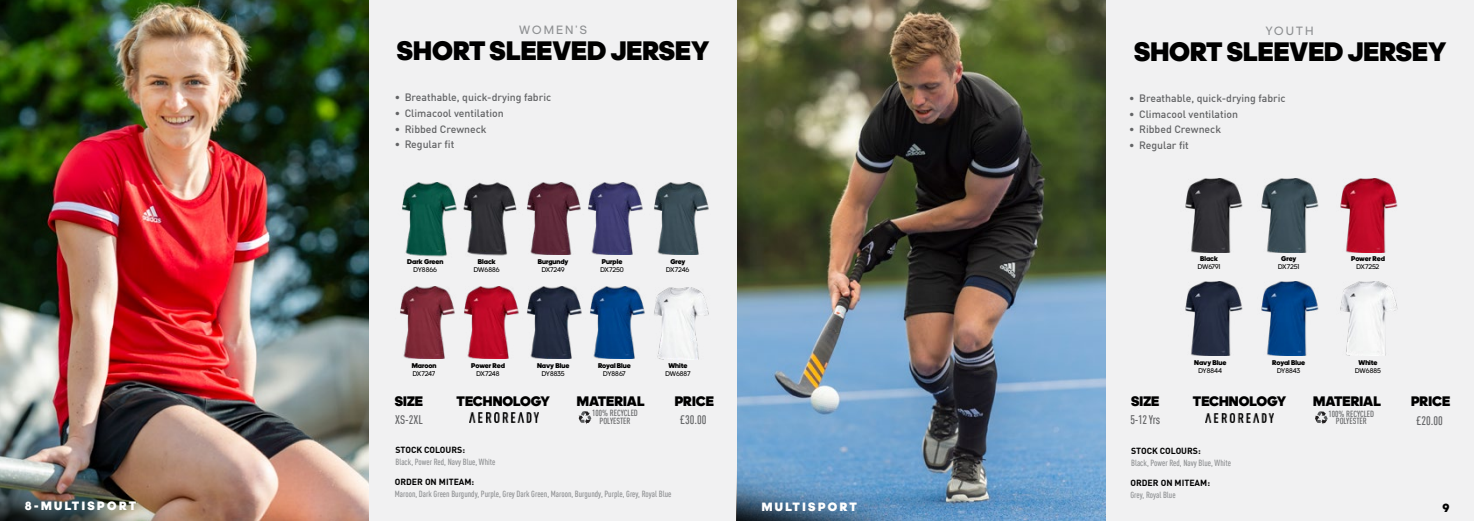
<style>
.page{position:relative;width:1474px;height:521px;background:#fff}
.page>*{position:absolute;margin:0;border:0;box-sizing:border-box;transform-origin:0 0}
.t1{font:900 27.12px "adineue PROTT";color:#000}
.t2{font:900 14px "adineue PROTT";color:#000}
.t3{font:500 condensed 12.25px "Adihaus DIN";color:#636466}
.t4{font:900 12.25px "adineue PROTT";letter-spacing:.2em;color:#fff}
.t5{font:12.25px "adineue PRO";letter-spacing:.2em;color:#8e9092}
.t6{font:900 12.25px "adineue PROTT";color:#000}
.t7{font:500 10.5px "Adihaus DIN";color:#636466}
.t8{font:500 condensed 8.75px "Adihaus DIN";color:#8e9092}
.t9{font:700 8.75px "Adihaus DIN";color:#000}
.t10{font:500 condensed 8.75px/7.9px "Adihaus DIN";color:#636466;text-align:center}
.t11{font:900 7px "adineue PROTT";color:#000}
.t12{font:7px "adineue PRO";letter-spacing:-.02em;color:#000}
</style>
<div class="page">
<div style="left:1101px;top:0;width:372px;height:521px;background:#f1f1f2"></div>
<div style="left:364px;top:0;width:373px;height:521px;background:#f1f1f2"></div>
<img style="left:737px;top:0;width:368px;height:521px">
<img style="left:0;top:0;width:368px;height:521px">
<img style="left:736px;top:409px;width:170px;height:112px">
<img style="left:0;top:409px;width:164px;height:112px">
<svg style="left:1315px;top:411px;width:12px;height:13px"></svg>
<img style="left:1205px;top:413px;width:68px;height:10px">
<img style="left:1340px;top:179px;width:58px;height:73px">
<img style="left:1185px;top:179px;width:58px;height:73px">
<img style="left:1261px;top:179px;width:58px;height:73px">
<img style="left:1340px;top:282px;width:58px;height:73px">
<img style="left:1185px;top:282px;width:58px;height:73px">
<img style="left:1261px;top:282px;width:58px;height:73px">
<svg style="left:578px;top:411px;width:13px;height:13px"></svg>
<img style="left:470px;top:412px;width:68px;height:10px">
<img style="left:654px;top:183px;width:55px;height:72px">
<img style="left:402px;top:183px;width:49px;height:74px">
<img style="left:451px;top:182px;width:66px;height:74px">
<img style="left:527px;top:183px;width:116px;height:72px">
<img style="left:400px;top:286px;width:55px;height:72px">
<img style="left:464px;top:286px;width:181px;height:72px">
<img style="left:654px;top:287px;width:55px;height:73px">
<h3 class="t5" style="left:519px;top:23px;width:69px">WOMEN’S</h3>
<h3 class="t5" style="left:1265px;top:23px;width:49px">YOUTH</h3>
<h1 class="t1" style="left:397px;top:34px;width:314px">SHORT SLEEVED JERSEY</h1>
<h1 class="t1" style="left:1133px;top:35px;width:314px">SHORT SLEEVED JERSEY</h1>
<p class="t7" style="left:395px;top:89px;width:158px">• Breathable, quick-drying fabric</p>
<p class="t7" style="left:395px;top:104px;width:110px">• Climacool ventilation</p>
<p class="t7" style="left:395px;top:120px;width:93px">• Ribbed Crewneck</p>
<p class="t7" style="left:395px;top:136px;width:61px">• Regular fit</p>
<p class="t7" style="left:1129px;top:89px;width:158px">• Breathable, quick-drying fabric</p>
<p class="t7" style="left:1129px;top:105px;width:110px">• Climacool ventilation</p>
<p class="t7" style="left:1129px;top:121px;width:93px">• Ribbed Crewneck</p>
<p class="t7" style="left:1129px;top:137px;width:61px">• Regular fit</p>
<p class="t11" style="left:407px;top:258px;width:38px">Dark Green</p>
<p class="t12" style="left:413px;top:266px;width:25px">DY8866</p>
<p class="t11" style="left:478px;top:258px;width:19px">Black</p>
<p class="t12" style="left:474px;top:266px;width:27px">DW6886</p>
<p class="t11" style="left:538px;top:258px;width:32px">Burgundy</p>
<p class="t12" style="left:541px;top:266px;width:24px">DX7249</p>
<p class="t11" style="left:602px;top:258px;width:22px">Purple</p>
<p class="t12" style="left:600px;top:266px;width:25px">DX7250</p>
<p class="t11" style="left:670px;top:258px;width:17px">Grey</p>
<p class="t12" style="left:666px;top:266px;width:25px">DX7246</p>
<p class="t11" style="left:1200px;top:254px;width:19px">Black</p>
<p class="t12" style="left:1197px;top:262px;width:24px">DW6791</p>
<p class="t11" style="left:1281px;top:254px;width:17px">Grey</p>
<p class="t12" style="left:1278px;top:262px;width:22px">DX7251</p>
<p class="t11" style="left:1350px;top:254px;width:35px">Power Red</p>
<p class="t12" style="left:1356px;top:262px;width:24px">DX7252</p>
<p class="t11" style="left:412px;top:361px;width:26px">Maroon</p>
<p class="t12" style="left:413px;top:369px;width:24px">DX7247</p>
<p class="t11" style="left:471px;top:361px;width:35px">Power Red</p>
<p class="t12" style="left:476px;top:369px;width:25px">DX7248</p>
<p class="t11" style="left:537px;top:361px;width:34px">Navy Blue</p>
<p class="t12" style="left:541px;top:369px;width:25px">DY8835</p>
<p class="t11" style="left:598px;top:361px;width:34px">Royal Blue</p>
<p class="t12" style="left:603px;top:369px;width:24px">DY8867</p>
<p class="t11" style="left:668px;top:361px;width:20px">White</p>
<p class="t12" style="left:665px;top:369px;width:27px">DW6887</p>
<p class="t11" style="left:1194px;top:358px;width:34px">Navy Blue</p>
<p class="t12" style="left:1198px;top:366px;width:25px">DY8844</p>
<p class="t11" style="left:1272px;top:358px;width:34px">Royal Blue</p>
<p class="t12" style="left:1276px;top:366px;width:25px">DY8843</p>
<p class="t11" style="left:1358px;top:358px;width:20px">White</p>
<p class="t12" style="left:1355px;top:366px;width:27px">DW6885</p>
<h2 class="t2" style="left:395px;top:392px;width:30px">SIZE</h2>
<h2 class="t2" style="left:456px;top:392px;width:95px">TECHNOLOGY</h2>
<h2 class="t2" style="left:577px;top:392px;width:69px">MATERIAL</h2>
<h2 class="t2" style="left:674px;top:392px;width:41px">PRICE</h2>
<p class="t10" style="left:592px;top:408px;width:47px">100% RECYCLED<br>POLYESTER</p>
<h3 class="t3" style="left:395px;top:411px;width:29px">XS-2XL</h3>
<h3 class="t3" style="left:680px;top:411px;width:28px">£30.00</h3>
<h2 class="t2" style="left:1131px;top:393px;width:30px">SIZE</h2>
<h2 class="t2" style="left:1192px;top:393px;width:95px">TECHNOLOGY</h2>
<h2 class="t2" style="left:1313px;top:393px;width:69px">MATERIAL</h2>
<h2 class="t2" style="left:1410px;top:393px;width:41px">PRICE</h2>
<p class="t10" style="left:1328px;top:409px;width:47px">100% RECYCLED<br>POLYESTER</p>
<h3 class="t3" style="left:1130px;top:411px;width:31px">5-12 Yrs</h3>
<h3 class="t3" style="left:1416px;top:411px;width:28px">£20.00</h3>
<p class="t9" style="left:395px;top:442px;width:71px">STOCK COLOURS:</p>
<p class="t8" style="left:395px;top:456px;width:101px">Black, Power Red, Navy Blue, White</p>
<p class="t9" style="left:1131px;top:443px;width:71px">STOCK COLOURS:</p>
<p class="t8" style="left:1131px;top:456px;width:101px">Black, Power Red, Navy Blue, White</p>
<p class="t9" style="left:395px;top:474px;width:81px">ORDER ON MITEAM:</p>
<p class="t8" style="left:395px;top:487px;width:278px">Maroon, Dark Green Burgundy, Purple, Grey Dark Green, Maroon, Burgundy, Purple, Grey, Royal Blue</p>
<p class="t9" style="left:1130px;top:475px;width:81px">ORDER ON MITEAM:</p>
<p class="t8" style="left:1130px;top:488px;width:47px">Grey, Royal Blue</p>
<h3 class="t4" style="left:25px;top:499px;width:113px">8 - MULTISPORT</h3>
<h3 class="t4" style="left:761px;top:499px;width:97px">MULTISPORT</h3>
<h3 class="t6" style="left:1442px;top:500px;width:8px">9</h3>
</div>
